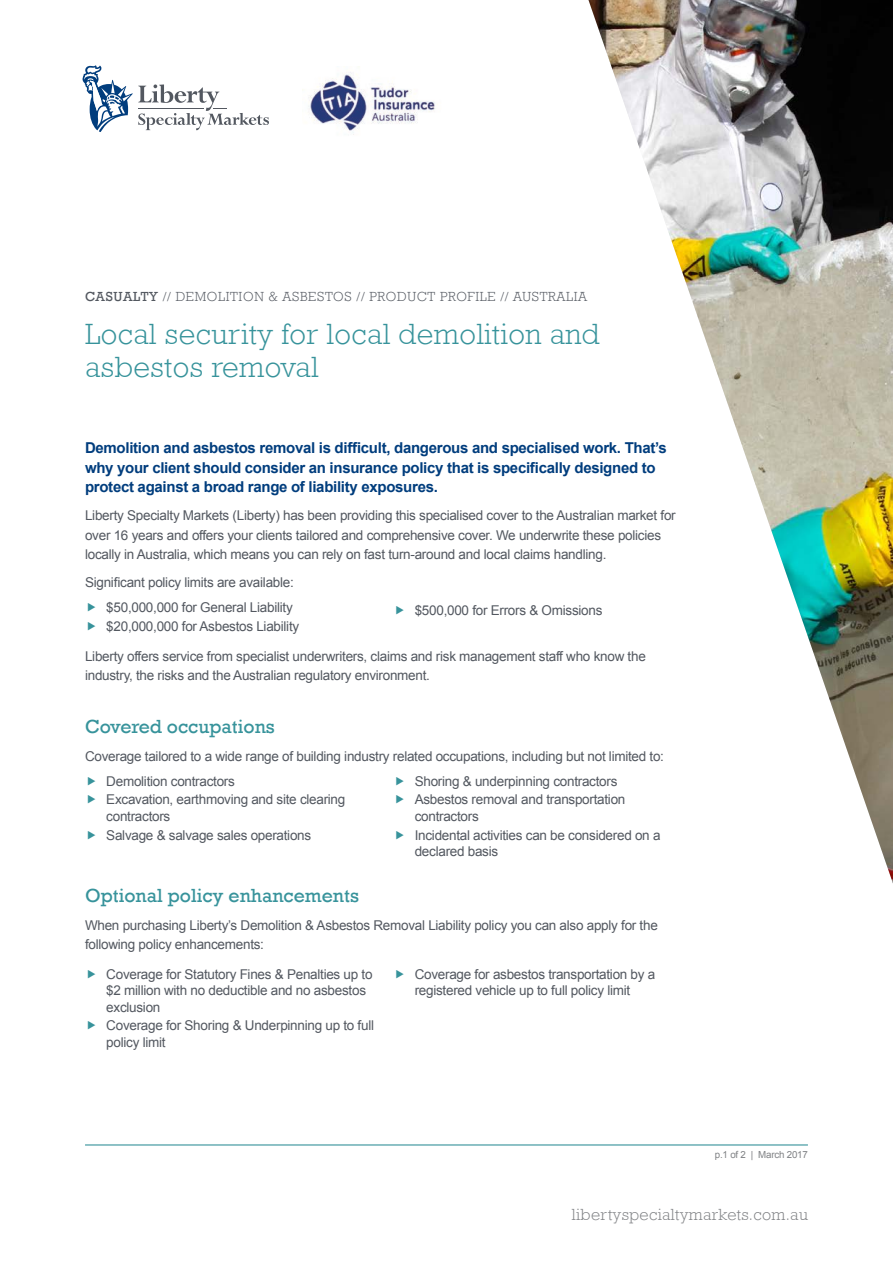
<style>
.page{position:relative;width:893px;height:1263px;background:#fff}
.page>*{position:absolute;margin:0;border:0;box-sizing:border-box;transform-origin:0 0}
.t1{font:300 30px/33px "Rockwell Std";letter-spacing:.015em;color:#37939b}
.SUB_HEAD{font:19.5px "Rockwell";color:#37939b}
.t2{font:300 16.5px "Rockwell Std";letter-spacing:.02em;color:#808285}
.INTRO{font:700 15px/19.5px "Arial";letter-spacing:-.02em;color:#013d7d}
.BODY{font:13.5px/16.5px "Arial";letter-spacing:-.02em;color:#535860}
.PRODUCT_LINE{font:300 13.5px "Rockwell Std";letter-spacing:.05em;color:#535860}
.t3{font:9.75px "Arial";letter-spacing:-.02em;color:#808285}
.s1{font-family:"Rockwell";font-weight:400}
</style>
<div class="page">
<svg style="left:82px;top:65px;width:187px;height:67px"></svg>
<hr style="left:85px;top:1144px;width:723px;height:1px;background:#37939b">
<img style="left:588px;top:0;width:305px;height:883px">
<img style="left:302px;top:72px;width:136px;height:63px">
<p class="PRODUCT_LINE" style="left:85px;top:288px;width:503px"><span class="s1">CASUALTY</span> // DEMOLITION &amp; ASBESTOS // PRODUCT PROFILE // AUSTRALIA</p>
<p class="t1" style="left:85px;top:317px;width:516px">Local security for local demolition and asbestos removal</p>
<p class="INTRO" style="left:85px;top:439px;width:583px">Demolition and asbestos removal is difficult, dangerous and specialised work. That’s why your client should consider an insurance policy that is specifically designed to protect against a broad range of liability exposures.</p>
<p class="BODY" style="left:85px;top:506px;width:592px;line-height:19.5px">Liberty Specialty Markets (Liberty) has been providing this specialised cover to the Australian market for over 16 years and offers your clients tailored and comprehensive cover. We underwrite these policies locally in Australia, which means you can rely on fast turn-around and local claims handling.</p>
<p class="BODY" style="left:85px;top:574px;width:210px">Significant policy limits are available:</p>
<p class="BODY" style="left:106px;top:599px;width:188px">$50,000,000 for General Liability</p>
<p class="BODY" style="left:106px;top:618px;width:194px">$20,000,000 for Asbestos Liability</p>
<p class="BODY" style="left:415px;top:602px;width:189px">$500,000 for Errors &amp; Omissions</p>
<p class="BODY" style="left:85px;top:647px;width:562px;line-height:19.5px">Liberty offers service from specialist underwriters, claims and risk management staff who know the industry, the risks and the Australian regulatory environment.</p>
<p class="SUB_HEAD" style="left:85px;top:715px;width:191px">Covered occupations</p>
<p class="BODY" style="left:85px;top:748px;width:580px">Coverage tailored to a wide range of building industry related occupations, including but not limited to:</p>
<p class="BODY" style="left:106px;top:773px;width:130px">Demolition contractors</p>
<p class="BODY" style="left:106px;top:791px;width:241px">Excavation, earthmoving and site clearing contractors</p>
<p class="BODY" style="left:106px;top:827px;width:206px">Salvage &amp; salvage sales operations</p>
<p class="BODY" style="left:415px;top:773px;width:204px">Shoring &amp; underpinning contractors</p>
<p class="BODY" style="left:415px;top:791px;width:212px">Asbestos removal and transportation contractors</p>
<p class="BODY" style="left:415px;top:827px;width:247px">Incidental activities can be considered on a declared basis</p>
<p class="SUB_HEAD" style="left:85px;top:884px;width:275px">Optional policy enhancements</p>
<p class="BODY" style="left:85px;top:915px;width:574px;line-height:19.5px">When purchasing Liberty’s Demolition &amp; Asbestos Removal Liability policy you can also apply for the following policy enhancements:</p>
<p class="BODY" style="left:106px;top:966px;width:268px">Coverage for Statutory Fines &amp; Penalties up to $2 million with no deductible and no asbestos exclusion</p>
<p class="BODY" style="left:106px;top:1017px;width:269px">Coverage for Shoring &amp; Underpinning up to full policy limit</p>
<p class="BODY" style="left:415px;top:966px;width:242px">Coverage for asbestos transportation by a registered vehicle up to full policy limit</p>
<p class="t3" style="left:715px;top:1148px;width:95px">p.1 of 2 | March 2017</p>
<p class="t2" style="left:572px;top:1205px;width:238px">libertyspecialtymarkets.com.au</p>
</div>
